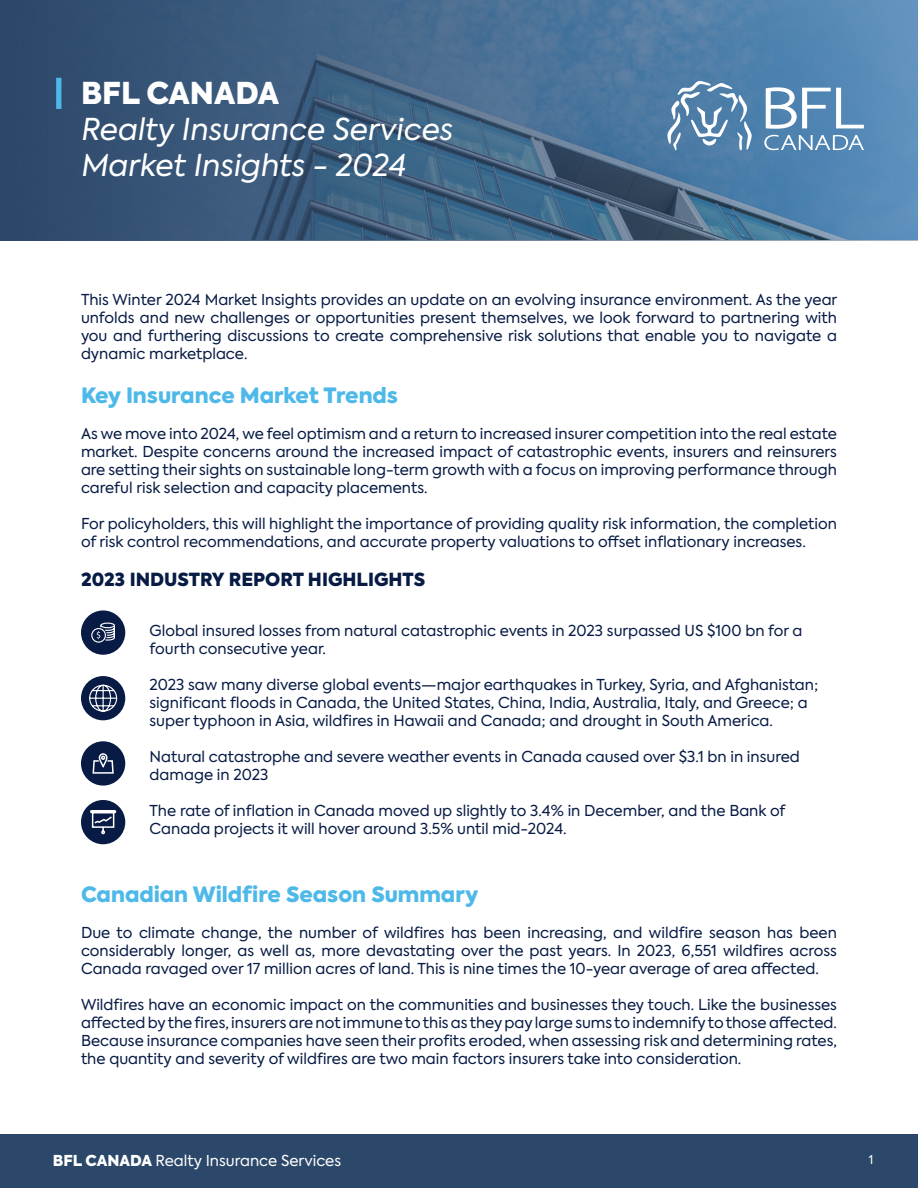
<style>
.page{position:relative;width:918px;height:1188px;background:#fff}
.page>*{position:absolute;margin:0;border:0;box-sizing:border-box;transform-origin:0 0}
.t1{font:italic 30px "Axiforma";color:#fff}
.t2{font:900 30px "Axiforma";color:#fff}
.t3{font:900 21px "Axiforma";color:#4eb9e9}
.t4{font:900 18px "Axiforma";color:#071b44}
.t5{font:15px/18px "Axiforma";color:#071b44}
.contact_us{font:15px "Axiforma";color:#fff}
.t6{font:12px "Axiforma";color:#fff}
.s1{font-weight:900}
</style>
<div class="page">
<div style="left:0;top:1134px;width:918px;height:54px;background:#2b4769"></div>
<svg style="left:0;top:0;width:918px;height:241px;background:#43678b"></svg>
<svg style="left:667px;top:81px;width:85px;height:69px"></svg>
<svg style="left:766px;top:87px;width:98px;height:42px"></svg>
<svg style="left:764px;top:135px;width:100px;height:15px"></svg>
<svg style="left:56px;top:78px;width:5px;height:31px"></svg>
<div style="left:81px;top:676px;width:44px;height:44px;background:#071b44;border-radius:50%"></div>
<svg style="left:89px;top:684px;width:29px;height:28px"></svg>
<div style="left:81px;top:610px;width:44px;height:45px;background:#071b44;border-radius:50%"></div>
<div style="left:100px;top:623px;width:15px;height:5px;border:1px solid #fff;border-radius:50%"></div>
<div style="left:91px;top:628px;width:15px;height:15px;border:1px solid #fff;border-radius:50%"></div>
<svg style="left:97px;top:624px;width:18px;height:17px"></svg>
<div style="left:81px;top:800px;width:44px;height:44px;background:#071b44;border-radius:50%"></div>
<svg style="left:90px;top:810px;width:27px;height:25px"></svg>
<div style="left:81px;top:741px;width:44px;height:45px;background:#071b44;border-radius:50%"></div>
<svg style="left:92px;top:753px;width:22px;height:21px"></svg>
<p class="t2" style="left:81px;top:72px;width:200px">BFL CANADA</p>
<p class="t1" style="left:81px;top:110px;width:374px">Realty Insurance Services</p>
<p class="t1" style="left:81px;top:146px;width:327px">Market Insights - 2024</p>
<p class="t5" style="left:81px;top:291px;width:758px;text-align:justify">This Winter 2024 Market Insights provides an update on an evolving insurance environment. As the year unfolds and new challenges or opportunities present themselves, we look forward to partnering with you and furthering discussions to create comprehensive risk solutions that enable you to navigate a dynamic marketplace.</p>
<p class="t3" style="left:81px;top:380px;width:319px">Key Insurance Market Trends</p>
<p class="t5" style="left:81px;top:424px;width:758px;text-align:justify">As we move into 2024, we feel optimism and a return to increased insurer competition into the real estate market. Despite concerns around the increased impact of catastrophic events, insurers and reinsurers are setting their sights on sustainable long-term growth with a focus on improving performance through careful risk selection and capacity placements.</p>
<p class="t5" style="left:81px;top:514px;width:758px">For policyholders, this will highlight the importance of providing quality risk information, the completion of risk control recommendations, and accurate property valuations to offset inflationary increases.</p>
<p class="t4" style="left:81px;top:567px;width:346px">2023 INDUSTRY REPORT HIGHLIGHTS</p>
<p class="t5" style="left:150px;top:622px;width:654px">Global insured losses from natural catastrophic events in 2023 surpassed US $100 bn for a fourth consecutive year.</p>
<p class="t5" style="left:150px;top:676px;width:670px">2023 saw many diverse global events—major earthquakes in Turkey, Syria, and Afghanistan; significant floods in Canada, the United States, China, India, Australia, Italy, and Greece; a super typhoon in Asia, wildfires in Hawaii and Canada; and drought in South America.</p>
<p class="t5" style="left:150px;top:748px;width:652px">Natural catastrophe and severe weather events in Canada caused over $3.1 bn in insured damage in 2023</p>
<p class="t5" style="left:150px;top:802px;width:637px">The rate of inflation in Canada moved up slightly to 3.4% in December, and the Bank of<br>Canada projects it will hover around 3.5% until mid-2024.</p>
<p class="t3" style="left:81px;top:879px;width:399px">Canadian Wildfire Season Summary</p>
<p class="t5" style="left:81px;top:924px;width:758px;text-align:justify">Due to climate change, the number of wildfires has been increasing, and wildfire season has been considerably longer, as well as, more devastating over the past years. In 2023, 6,551 wildfires across Canada ravaged over 17 million acres of land. This is nine times the 10-year average of area affected.</p>
<p class="t5" style="left:81px;top:996px;width:758px;text-align:justify">Wildfires have an economic impact on the communities and businesses they touch. Like the businesses affected by the fires, insurers are not immune to this as they pay large sums to indemnify to those affected.<br>Because insurance companies have seen their profits eroded, when assessing risk and determining rates, the quantity and severity of wildfires are two main factors insurers take into consideration.</p>
<p class="contact_us" style="left:53px;top:1151px;width:290px"><span class="s1">BFL CANADA</span> Realty Insurance Services</p>
<p class="t6" style="left:869px;top:1152px;width:6px">1</p>
</div>
